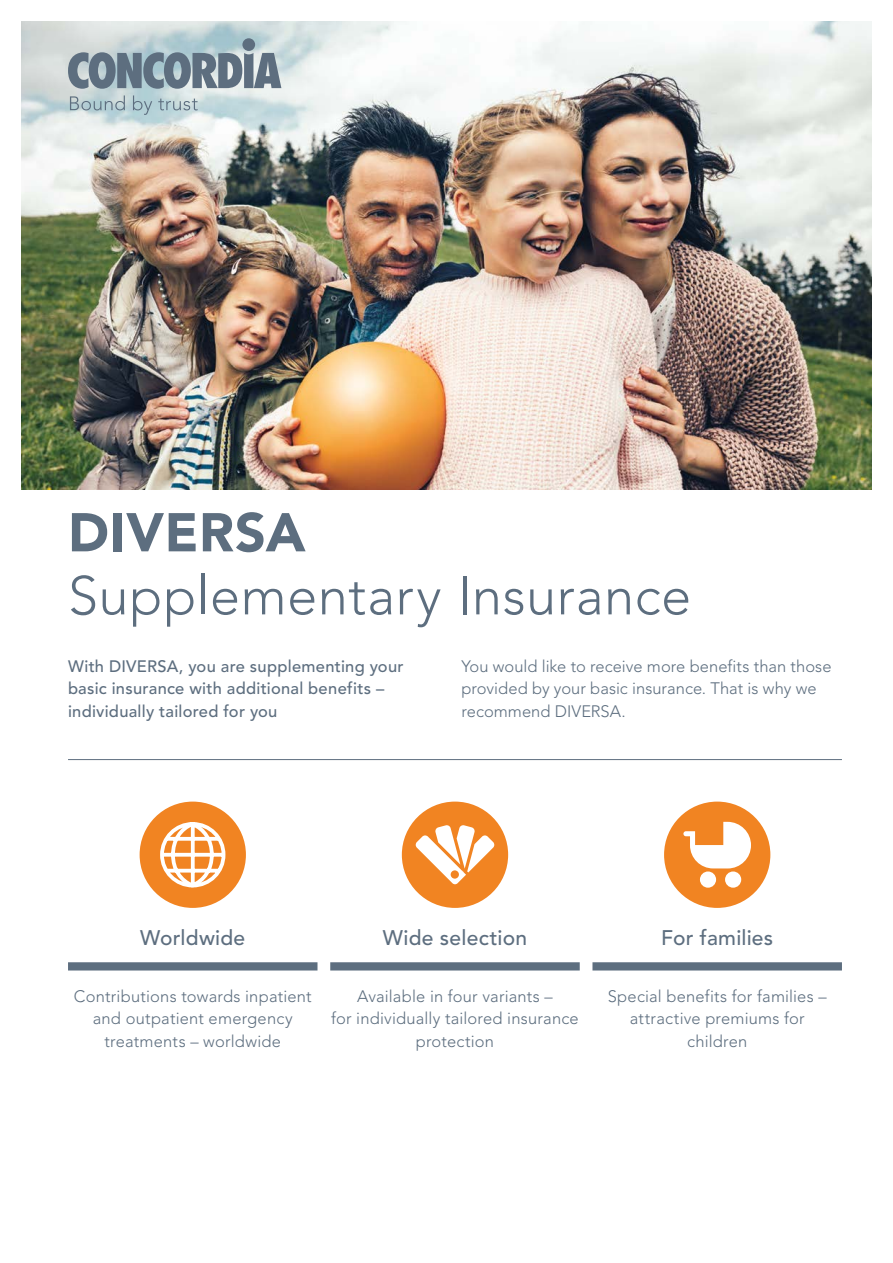
<style>
.page{position:relative;width:893px;height:1263px;background:#fff}
.page>*{position:absolute;margin:0;border:0;box-sizing:border-box;transform-origin:0 0}
.t1{font:300 54px "Avenir";letter-spacing:.01em;color:#5d6e7f}
.t2{font:900 54px "Avenir";letter-spacing:.01em;color:#5d6e7f}
.t3{font:500 21px "Avenir";letter-spacing:.01em;color:#5d6e7f}
.t4{font:300 16.5px/22.5px "Avenir";letter-spacing:.01em;color:#5d6e7f;text-align:center}
.t5{font:500 16.5px/22.5px "Avenir";letter-spacing:.015em;color:#5d6e7f}
</style>
<div class="page">
<img style="left:21px;top:21px;width:851px;height:468px">
<hr style="left:68px;top:759px;width:774px;height:1px;background:#5d6e7f">
<svg style="left:68px;top:52px;width:213px;height:37px;background:#80919d"></svg>
<div style="left:242px;top:38px;width:13px;height:13px;background:#5d6e7f;border-radius:50%"></div>
<svg style="left:70px;top:95px;width:55px;height:15px"></svg>
<svg style="left:133px;top:95px;width:19px;height:20px"></svg>
<svg style="left:158px;top:99px;width:40px;height:11px"></svg>
<div style="left:68px;top:962px;width:249px;height:8px;background:#5d6e7f"></div>
<div style="left:330px;top:962px;width:250px;height:8px;background:#5d6e7f"></div>
<div style="left:592px;top:962px;width:250px;height:8px;background:#5d6e7f"></div>
<div style="left:140px;top:801px;width:106px;height:107px;background:#f18422;border-radius:50%"></div>
<div style="left:402px;top:801px;width:106px;height:107px;background:#f18422;border-radius:50%"></div>
<div style="left:664px;top:801px;width:106px;height:107px;background:#f18422;border-radius:50%"></div>
<svg style="left:160px;top:822px;width:66px;height:66px"></svg>
<svg style="left:415px;top:825px;width:80px;height:60px"></svg>
<div style="left:700px;top:871px;width:16px;height:17px;background:#fff;border-radius:50%"></div>
<div style="left:725px;top:871px;width:16px;height:17px;background:#fff;border-radius:50%"></div>
<svg style="left:683px;top:822px;width:68px;height:46px"></svg>
<h1 class="t2" style="left:68px;top:500px;width:239px">DIVERSA</h1>
<h1 class="t1" style="left:68px;top:564px;width:625px">Supplementary Insurance</h1>
<p class="t5" style="left:68px;top:655px;width:337px">With DIVERSA, you are supplementing your basic insurance with additional benefits – individually tailored for you</p>
<p class="t4" style="left:461px;top:655px;width:372px;text-align:left">You would like to receive more benefits than those provided by your basic insurance. That is why we recommend DIVERSA.</p>
<p class="t3" style="left:140px;top:926px;width:106px">Worldwide</p>
<p class="t4" style="left:74px;top:985px;width:239px">Contributions towards inpatient and outpatient emergency treatments – worldwide</p>
<p class="t3" style="left:383px;top:926px;width:146px">Wide selection</p>
<p class="t4" style="left:331px;top:985px;width:249px">Available in four variants –<br>for individually tailored insurance protection</p>
<p class="t3" style="left:661px;top:926px;width:114px">For families</p>
<p class="t4" style="left:608px;top:985px;width:220px">Special benefits for families – attractive premiums for children</p>
</div>
